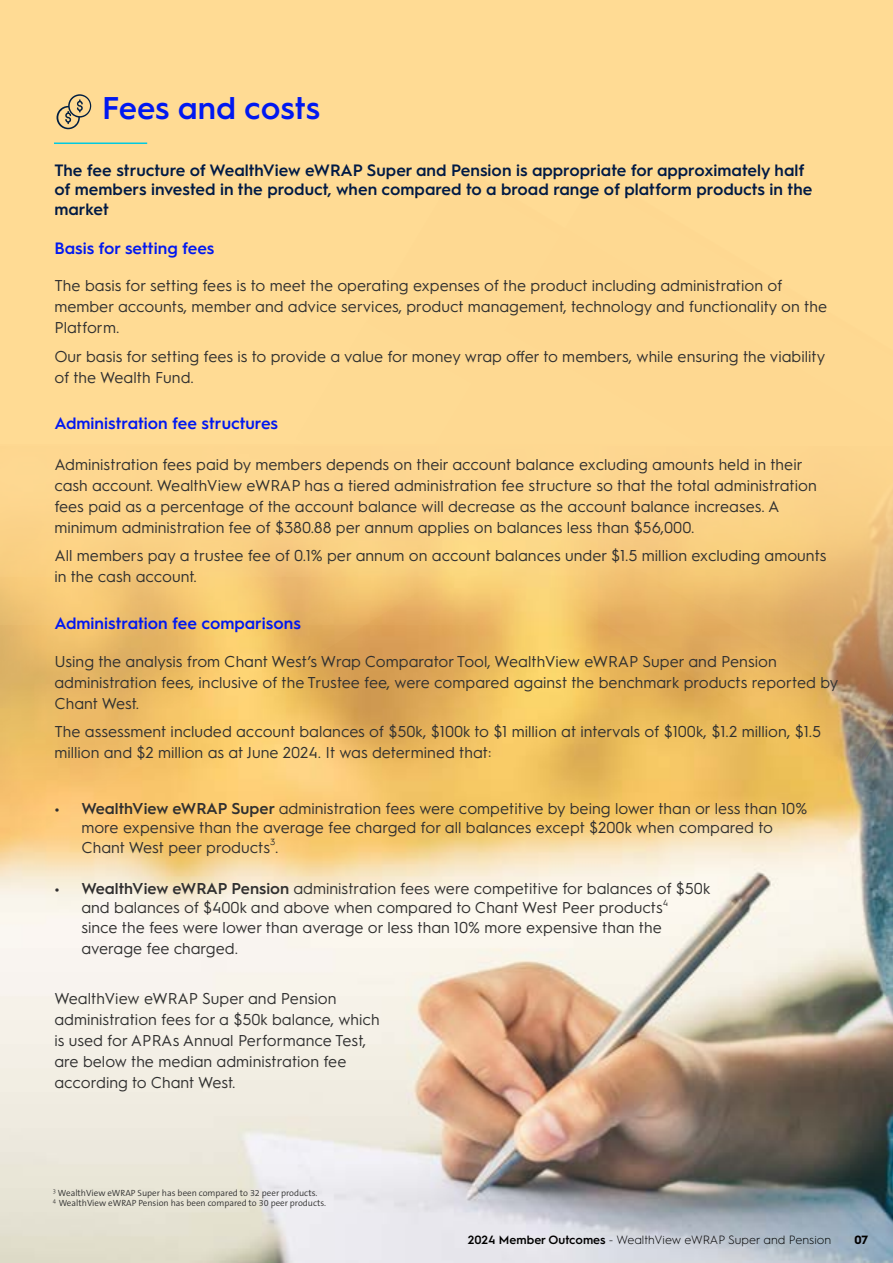
<style>
.page{position:relative;width:893px;height:1263px;background:#fff}
.page>*{position:absolute;margin:0;border:0;box-sizing:border-box;transform-origin:0 0}
.t1{font:600 31.5px "Hurme Geometric Sans 1";color:#0018f0}
.t2{font:600 16.5px/19.5px "Hurme Geometric Sans 1";color:#001a45}
.t3{font:600 16.5px "Hurme Geometric Sans 1";color:#0018f0}
.t4{font:15.75px/21px "Hurme Geometric Sans 1";color:#303030}
.t5{font:300 12px "Hurme Geometric Sans 1";color:#000}
.t6{font:700 12px "Hurme Geometric Sans 1";color:#000}
.t7{font:300 9px/10.5px "The Sans B W4";color:#303030}
.t8{font:9px "Hurme Geometric Sans 1";color:#303030}
.s1{font-weight:600}
</style>
<div class="page">
<img style="left:0;top:783px;width:893px;height:480px">
<svg style="left:0;top:624px;width:727px;height:260px;background:#f4cb7e"></svg>
<div style="left:0;top:0;width:893px;height:446px;background:#ffdb94"></div>
<svg style="left:0;top:577px;width:296px;height:47px;background:#f3c673"></svg>
<div style="left:0;top:445px;width:893px;height:132px;background:#fed891"></div>
<svg style="left:296px;top:500px;width:597px;height:275px"></svg>
<hr style="left:54px;top:143px;width:93px;height:1px;background:#00cae1">
<svg style="left:57px;top:94px;width:34px;height:35px"></svg>
<h1 class="t1" style="left:102px;top:86px;width:220px">Fees and costs</h1>
<p class="t2" style="left:54px;top:159px;width:760px">The fee structure of WealthView eWRAP Super and Pension is appropriate for approximately half of members invested in the product, when compared to a broad range of platform products in the market</p>
<p class="t3" style="left:54px;top:237px;width:162px">Basis for setting fees</p>
<p class="t4" style="left:54px;top:274px;width:774px">The basis for setting fees is to meet the operating expenses of the product including administration of member accounts, member and advice services, product management, technology and functionality on the<br>Platform.</p>
<p class="t4" style="left:54px;top:345px;width:772px">Our basis for setting fees is to provide a value for money wrap offer to members, while ensuring the viability of the Wealth Fund.</p>
<p class="t3" style="left:54px;top:412px;width:225px">Administration fee structures</p>
<p class="t4" style="left:54px;top:453px;width:764px">Administration fees paid by members depends on their account balance excluding amounts held in their cash account. WealthView eWRAP has a tiered administration fee structure so that the total administration fees paid as a percentage of the account balance will decrease as the account balance increases. A minimum administration fee of $380.88 per annum applies on balances less than $56,000.</p>
<p class="t4" style="left:54px;top:544px;width:774px">All members pay a trustee fee of 0.1% per annum on account balances under $1.5 million excluding amounts in the cash account.</p>
<p class="t3" style="left:54px;top:612px;width:248px">Administration fee comparisons</p>
<p class="t4" style="left:54px;top:649px;width:785px">Using the analysis from Chant West’s Wrap Comparator Tool, WealthView eWRAP Super and Pension administration fees, inclusive of the Trustee fee, were compared against the benchmark products reported by<br>Chant West.</p>
<p class="t4" style="left:54px;top:720px;width:768px">The assessment included account balances of $50k, $100k to $1 million at intervals of $100k, $1.2 million, $1.5 million and $2 million as at June 2024. It was determined that:</p>
<p class="t4" style="left:81px;top:797px;width:727px;line-height:19.5px;text-indent:-27px"><span class="s1">• WealthView eWRAP Super</span> administration fees were competitive by being lower than or less than 10% more expensive than the average fee charged for all balances except $200k when compared to<br>Chant West peer products .</p>
<p class="t8" style="left:270px;top:835px;width:7px">3</p>
<p class="t4" style="left:81px;top:877px;width:631px;line-height:19.5px;text-indent:-27px"><span class="s1">• WealthView eWRAP Pension</span> administration fees were competitive for balances of $50k and balances of $400k and above when compared to Chant West Peer products</p>
<p class="t8" style="left:663px;top:896px;width:7px">4</p>
<p class="t4" style="left:81px;top:915px;width:582px;line-height:21.6px">since the fees were lower than average or less than 10% more expensive than the average fee charged.</p>
<p class="t4" style="left:54px;top:987px;width:327px">WealthView eWRAP Super and Pension administration fees for a $50k balance, which is used for APRAs Annual Performance Test, are below the median administration fee according to Chant West.</p>
<p class="t7" style="left:53px;top:1187px;width:275px"><sup>3</sup> WealthView eWRAP Super has been compared to 32 peer products.<br><sup>4</sup> WealthView eWRAP Pension has been compared to 30 peer products.</p>
<p class="t5" style="left:468px;top:1231px;width:365px"><span class="s1">2024 Member Outcomes</span> - WealthView eWRAP Super and Pension</p>
<p class="t6" style="left:854px;top:1231px;width:15px">07</p>
</div>
